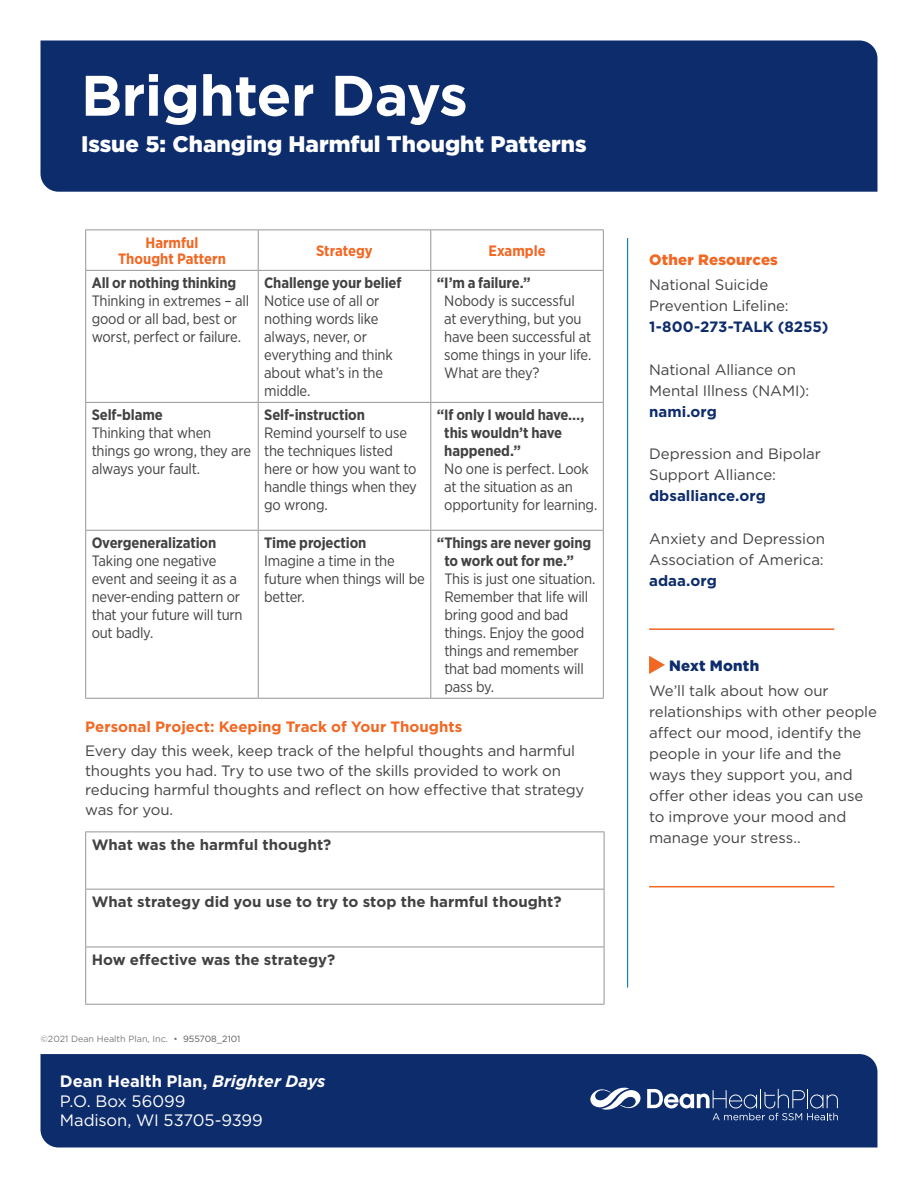
<style>
.page{position:relative;width:918px;height:1188px;background:#fff}
.page>*{position:absolute;margin:0;border:0;box-sizing:border-box;transform-origin:0 0}
.t1{font:700 57px "Gotham";letter-spacing:-.01em;color:#fff}
.t2{font:900 22.5px "Gotham";color:#fff}
.t3{font:16.5px/19.5px "Gotham";letter-spacing:-.005em;color:#fff}
.t4{font:15px/18px "Gotham Narrow";letter-spacing:-.015em;color:#434243}
.t5{font:15px/21px "Gotham";letter-spacing:-.01em;color:#434243}
.t6{font:700 15px/18px "Gotham Narrow";letter-spacing:-.01em;color:#434243}
.t7{font:700 15px "Gotham";color:#434243}
.t8{font:700 15px "Gotham";color:#0d2c6c}
.t9{font:700 15px "Gotham";color:#f26722}
.t10{font:700 15px/16.5px "Gotham Narrow";color:#f26722;text-align:center}
.t11{font:900 15px "Gotham";letter-spacing:.01em;color:#f26722}
.t12{font:900 15px "Gotham";letter-spacing:.015em;color:#0d2c6c}
.t13{font:9px "Gotham";color:#77787b}
.s1{color:#58595b}
.s2{font-weight:700}
.s3{font-weight:700;font-style:italic}
</style>
<div class="page">
<div style="left:40px;top:40px;width:838px;height:152px;background:#0d2c6c"></div>
<div style="left:40px;top:1054px;width:838px;height:94px;background:#0d2c6c"></div>
<svg style="left:590px;top:1084px;width:51px;height:29px"></svg>
<svg style="left:647px;top:1089px;width:191px;height:31px;background:#3c5588"></svg>
<hr style="left:85px;top:230px;width:173px;height:1px;background:#939598">
<hr style="left:85px;top:230px;width:1px;height:40px;background:#939598">
<hr style="left:258px;top:230px;width:173px;height:1px;background:#939598">
<hr style="left:258px;top:230px;width:1px;height:40px;background:#939598">
<hr style="left:431px;top:230px;width:173px;height:1px;background:#939598">
<hr style="left:430px;top:230px;width:1px;height:40px;background:#939598">
<hr style="left:603px;top:230px;width:1px;height:40px;background:#939598">
<hr style="left:85px;top:271px;width:1px;height:131px;background:#939598">
<hr style="left:258px;top:271px;width:1px;height:131px;background:#939598">
<hr style="left:430px;top:271px;width:1px;height:131px;background:#939598">
<hr style="left:603px;top:271px;width:1px;height:131px;background:#939598">
<hr style="left:85px;top:402px;width:173px;height:1px;background:#939598">
<hr style="left:85px;top:403px;width:1px;height:127px;background:#939598">
<hr style="left:258px;top:402px;width:173px;height:1px;background:#939598">
<hr style="left:258px;top:403px;width:1px;height:127px;background:#939598">
<hr style="left:431px;top:402px;width:173px;height:1px;background:#939598">
<hr style="left:430px;top:403px;width:1px;height:127px;background:#939598">
<hr style="left:603px;top:403px;width:1px;height:127px;background:#939598">
<hr style="left:85px;top:530px;width:173px;height:1px;background:#939598">
<hr style="left:85px;top:531px;width:1px;height:167px;background:#939598">
<hr style="left:258px;top:530px;width:173px;height:1px;background:#939598">
<hr style="left:258px;top:531px;width:1px;height:167px;background:#939598">
<hr style="left:431px;top:530px;width:173px;height:1px;background:#939598">
<hr style="left:430px;top:531px;width:1px;height:167px;background:#939598">
<hr style="left:603px;top:531px;width:1px;height:167px;background:#939598">
<hr style="left:85px;top:698px;width:173px;height:1px;background:#939598">
<hr style="left:258px;top:698px;width:173px;height:1px;background:#939598">
<hr style="left:431px;top:698px;width:173px;height:1px;background:#939598">
<hr style="left:85px;top:270px;width:173px;height:1px;background:#939598">
<hr style="left:258px;top:270px;width:173px;height:1px;background:#939598">
<hr style="left:431px;top:270px;width:173px;height:1px;background:#939598">
<hr style="left:85px;top:832px;width:1px;height:57px;background:#939598">
<hr style="left:604px;top:832px;width:1px;height:57px;background:#939598">
<hr style="left:85px;top:889px;width:519px;height:1px;background:#939598">
<hr style="left:85px;top:890px;width:1px;height:57px;background:#939598">
<hr style="left:604px;top:890px;width:1px;height:57px;background:#939598">
<hr style="left:85px;top:947px;width:519px;height:1px;background:#939598">
<hr style="left:85px;top:947px;width:1px;height:57px;background:#939598">
<hr style="left:604px;top:947px;width:1px;height:57px;background:#939598">
<hr style="left:85px;top:1004px;width:519px;height:1px;background:#939598">
<hr style="left:85px;top:831px;width:519px;height:1px;background:#939598">
<hr style="left:649px;top:628px;width:185px;height:2px;background:#f26722">
<hr style="left:649px;top:886px;width:185px;height:1px;background:#f26722">
<svg style="left:649px;top:656px;width:16px;height:18px"></svg>
<hr style="left:627px;top:238px;width:1px;height:750px;background:#0080b0">
<h1 class="t1" style="left:81px;top:58px;width:388px">Brighter Days</h1>
<h2 class="t2" style="left:81px;top:128px;width:507px">Issue 5: Changing Harmful Thought Patterns</h2>
<p class="t10" style="left:118px;top:234px;width:109px">Harmful<br>Thought Pattern</p>
<p class="t10" style="left:316px;top:242px;width:58px">Strategy</p>
<p class="t10" style="left:488px;top:242px;width:59px">Example</p>
<p class="t6" style="left:92px;top:274px;width:146px">All or nothing thinking</p>
<p class="t4" style="left:92px;top:292px;width:159px">Thinking in extremes – all good or all bad, best or worst, perfect or failure.</p>
<p class="t6" style="left:264px;top:274px;width:139px">Challenge your belief</p>
<p class="t4" style="left:264px;top:292px;width:130px">Notice use of all or nothing words like always, never, or everything and think about what’s in the middle.</p>
<p class="t6" style="left:437px;top:274px;width:95px">“I’m a failure.”</p>
<p class="t4" style="left:444px;top:292px;width:149px">Nobody is successful<br>at everything, but you have been successful at some things in your life.<br>What are they?</p>
<p class="t6" style="left:92px;top:406px;width:73px">Self-blame</p>
<p class="t4" style="left:92px;top:424px;width:161px">Thinking that when things go wrong, they are always your fault.</p>
<p class="t6" style="left:264px;top:406px;width:102px">Self-instruction</p>
<p class="t4" style="left:264px;top:424px;width:154px">Remind yourself to use the techniques listed here or how you want to handle things when they go wrong.</p>
<p class="t6" style="left:444px;top:406px;width:142px;text-indent:-8px">“If only I would have…, this wouldn’t have happened.”</p>
<p class="t4" style="left:444px;top:460px;width:155px">No one is perfect. Look at the situation as an opportunity for learning.</p>
<p class="t6" style="left:92px;top:534px;width:126px">Overgeneralization</p>
<p class="t4" style="left:92px;top:552px;width:152px">Taking one negative event and seeing it as a never-ending pattern or that your future will turn out badly.</p>
<p class="t6" style="left:264px;top:534px;width:104px">Time projection</p>
<p class="t4" style="left:264px;top:552px;width:162px">Imagine a time in the future when things will be better.</p>
<p class="t6" style="left:444px;top:534px;width:148px;text-indent:-8px">“Things are never going to work out for me.”</p>
<p class="t4" style="left:444px;top:570px;width:153px">This is just one situation.<br>Remember that life will bring good and bad things. Enjoy the good things and remember that bad moments will pass by.</p>
<p class="t9" style="left:85px;top:717px;width:378px">Personal Project: Keeping Track of Your Thoughts</p>
<p class="t5" style="left:85px;top:741px;width:501px;line-height:19.5px">Every day this week, keep track of the helpful thoughts and harmful thoughts you had. Try to use two of the skills provided to work on reducing harmful thoughts and reflect on how effective that strategy was for you.</p>
<p class="t7" style="left:92px;top:835px;width:241px">What was the harmful thought?</p>
<p class="t7" style="left:92px;top:892px;width:471px">What strategy did you use to try to stop the harmful thought?</p>
<p class="t7" style="left:92px;top:950px;width:245px">How effective was the strategy?</p>
<p class="t13" style="left:40px;top:1033px;width:202px">©2021 Dean Health Plan, Inc. • <span class="s1">955708_2101</span></p>
<p class="t3" style="left:60px;top:1071px;width:267px"><span class="s2">Dean Health Plan,</span> <span class="s3">Brighter Days<br></span>P.O. Box 56099<br>Madison, WI 53705-9399</p>
<p class="t11" style="left:649px;top:249px;width:130px">Other Resources</p>
<p class="t5" style="left:649px;top:274px;width:141px">National Suicide<br>Prevention Lifeline:</p>
<p class="t8" style="left:649px;top:317px;width:181px">1-800-273-TALK (8255)</p>
<p class="t5" style="left:649px;top:359px;width:162px">National Alliance on<br>Mental Illness (NAMI):</p>
<p class="t8" style="left:649px;top:401px;width:69px">nami.org</p>
<p class="t5" style="left:649px;top:443px;width:173px">Depression and Bipolar<br>Support Alliance:</p>
<p class="t8" style="left:649px;top:486px;width:118px">dbsalliance.org</p>
<p class="t5" style="left:649px;top:528px;width:177px">Anxiety and Depression<br>Association of America:</p>
<p class="t8" style="left:649px;top:571px;width:69px">adaa.org</p>
<p class="t12" style="left:669px;top:655px;width:92px">Next Month</p>
<p class="t5" style="left:649px;top:680px;width:229px">We’ll talk about how our relationships with other people affect our mood, identify the people in your life and the ways they support you, and offer other ideas you can use to improve your mood and manage your stress..</p>
</div>
